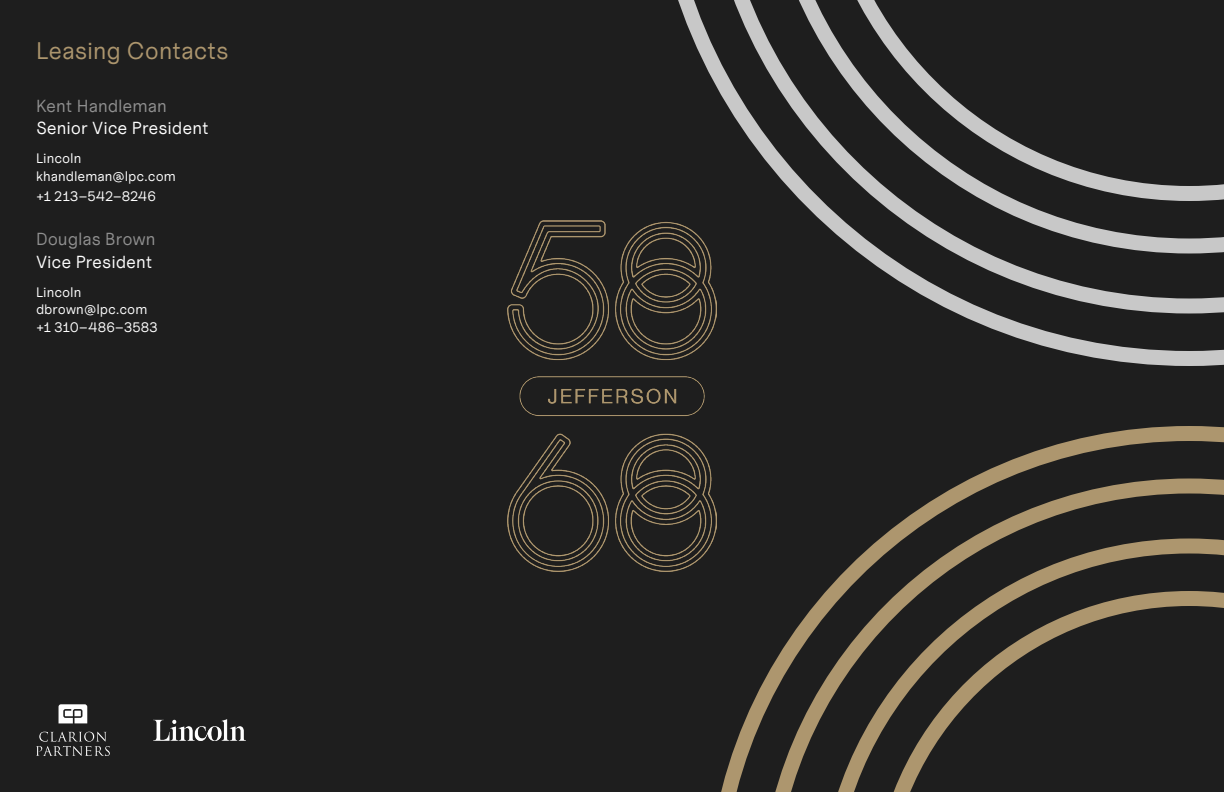
<style>
.page{position:relative;width:1224px;height:792px;background:#1e1e1e}
.page>*{position:absolute;margin:0;border:0;box-sizing:border-box;transform-origin:0 0}
.t1{font:24px "Uncut Sans Regular";letter-spacing:-.005em;color:#ad966e}
.t2{font:17.5px "Uncut Sans Regular";letter-spacing:-.005em;color:#fff}
.t3{font:17.5px "Uncut Sans Regular";color:#909090}
.t4{font:13.7px/17.5px "Uncut Sans Regular";color:#fff}
</style>
<div class="page">
<img style="left:153px;top:720px;width:93px;height:21px">
<svg style="left:59px;top:704px;width:28px;height:19px"></svg>
<svg style="left:36px;top:732px;width:74px;height:24px"></svg>
<svg style="left:678px;top:0;width:546px;height:366px"></svg>
<svg style="left:702px;top:0;width:522px;height:314px"></svg>
<svg style="left:656px;top:426px;width:568px;height:146px"></svg>
<svg style="left:702px;top:479px;width:522px;height:313px"></svg>
<img style="left:507px;top:221px;width:210px;height:350px">
<h1 class="t1" style="left:36px;top:36px;width:194px">Leasing Contacts</h1>
<p class="t3" style="left:36px;top:95px;width:133px">Kent Handleman</p>
<p class="t2" style="left:36px;top:117px;width:174px">Senior Vice President</p>
<p class="t4" style="left:36px;top:150px;width:141px">Lincoln khandleman@lpc.com</p>
<p class="t4" style="left:36px;top:187px;width:122px">+1 213–542–8246</p>
<p class="t3" style="left:36px;top:228px;width:121px">Douglas Brown</p>
<p class="t2" style="left:36px;top:251px;width:118px">Vice President</p>
<p class="t4" style="left:36px;top:283px;width:123px">Lincoln dbrown@lpc.com +1 310–486–3583</p>
</div>
